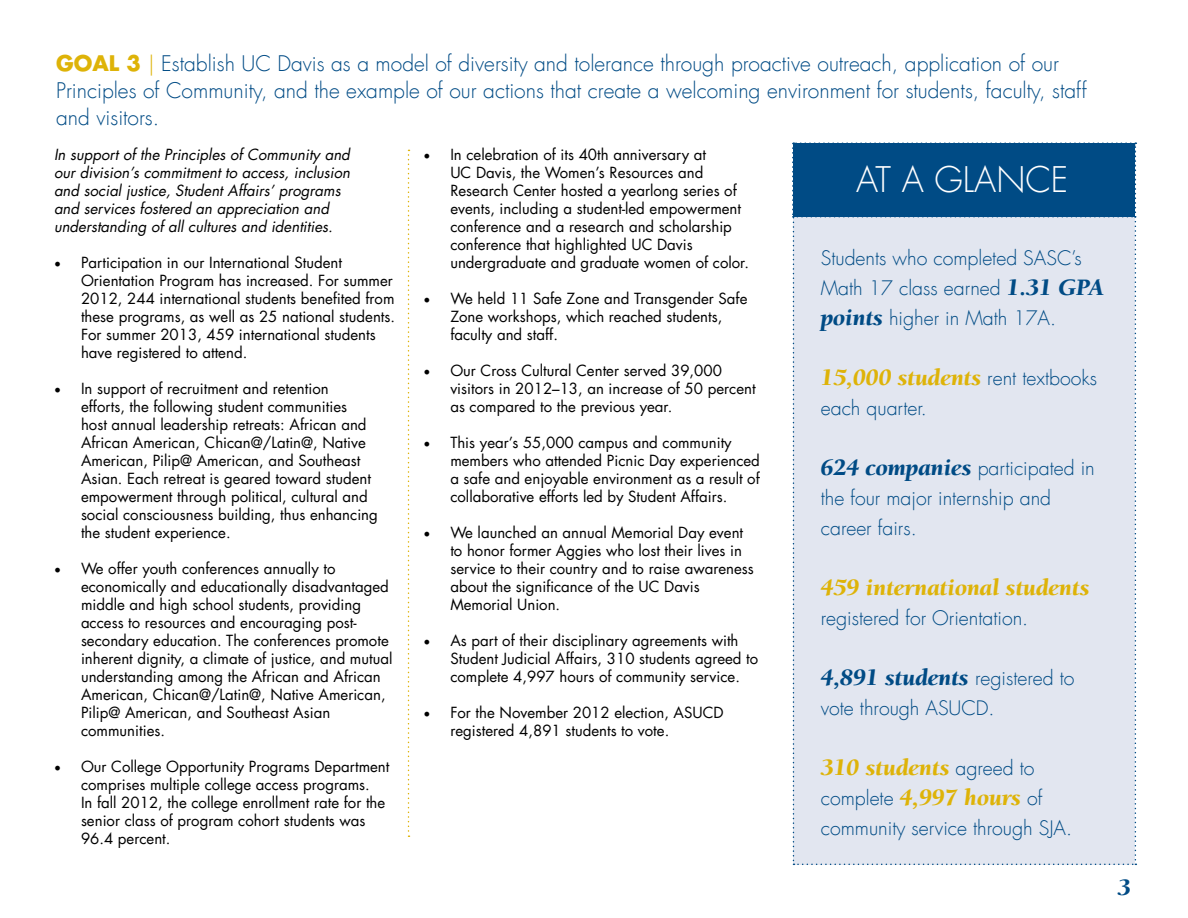
<style>
.page{position:relative;width:1188px;height:918px;background:#fff}
.page>*{position:absolute;margin:0;border:0;box-sizing:border-box;transform-origin:0 0}
.t1{font:300 34.5px "Futura UC Davis";color:#fff}
.t2{font:italic 900 24px "Berkeley UC Davis";color:#deb308}
.t3{font:italic 900 24px "Berkeley UC Davis";color:#004b85}
.t4{font:300 21px/27px "Futura UC Davis";color:#004b85}
.t5{font:300 19.5px/30px "Futura UC Davis";color:#004b85}
.t6{font:15px/18px "Futura UC Davis";color:#000}
.t7{font:italic 15px/18px "Futura UC Davis";color:#000}
.s1{font-weight:700;color:#deb308}
.s2{color:#deb308}
.s3{font-family:"Minion Pro";font-size:18px}
.s4{font-family:"Berkeley UC Davis";font-weight:900;font-style:italic;font-size:24px}
.s5{font-family:"Futura UC Davis";font-weight:300;font-style:normal;font-size:19.5px;color:#004b85}
.s6{font-family:"Futura UC Davis";font-weight:300;font-style:normal;font-size:19.5px}
.s7{font-family:"Berkeley UC Davis";font-weight:900;font-style:italic;font-size:24px;color:#deb308}
</style>
<div class="page">
<svg style="left:792px;top:142px;width:344px;height:723px"></svg>
<svg style="left:408px;top:150px;width:2px;height:687px"></svg>
<p class="t4" style="left:56px;top:51px;width:1032px"><span class="s1">GOAL 3</span> <span class="s2">|</span> Establish UC Davis as a model of diversity and tolerance through proactive outreach, application of our<br>Principles of Community, and the example of our actions that create a welcoming environment for students, faculty, staff and visitors.</p>
<h1 class="t1" style="left:856px;top:158px;width:143px">At a Glance</h1>
<p class="t7" style="left:54px;top:145px;width:298px">In support of the Principles of Community and our division’s commitment to access, inclusion and social justice, Student Affairs’ programs and services fostered an appreciation and understanding of all cultures and identities.</p>
<p class="t6" style="left:81px;top:253px;width:316px;text-indent:-27px"><span class="s3">•</span> Participation in our International Student Orientation Program has increased. For summer 2012, 244 international students benefited from these programs, as well as 25 national students.<br>For summer 2013, 459 international students have registered to attend.</p>
<p class="t6" style="left:81px;top:379px;width:298px;text-indent:-27px"><span class="s3">•</span> In support of recruitment and retention<br>efforts, the following student communities<br>host annual leadership retreats: African and African American, Chican@/Latin@, Native American, Pilip@ American, and Southeast Asian. Each retreat is geared toward student empowerment through political, cultural and social consciousness building, thus enhancing the student experience.</p>
<p class="t6" style="left:81px;top:559px;width:313px;text-indent:-27px"><span class="s3">•</span> We offer youth conferences annually to economically and educationally disadvantaged middle and high school students, providing access to resources and encouraging post&shy;secondary education. The conferences promote inherent dignity, a climate of justice, and mutual understanding among the African and African American, Chican@/Latin@, Native American, Pilip@ American, and Southeast Asian communities.</p>
<p class="t6" style="left:81px;top:757px;width:310px;text-indent:-27px"><span class="s3">•</span> Our College Opportunity Programs Department comprises multiple college access programs.<br>In fall 2012, the college enrollment rate for the senior class of program cohort students was 96.4 percent.</p>
<p class="t6" style="left:450px;top:145px;width:300px;text-indent:-27px"><span class="s3">•</span> In celebration of its 40th anniversary at<br>UC Davis, the Women’s Resources and Research Center hosted a yearlong series of events, including a student-led empowerment conference and a research and scholarship conference that highlighted UC Davis undergraduate and graduate women of color.</p>
<p class="t6" style="left:450px;top:289px;width:299px;text-indent:-27px"><span class="s3">•</span> We held 11 Safe Zone and Transgender Safe<br>Zone workshops, which reached students, faculty and staff.</p>
<p class="t6" style="left:450px;top:361px;width:307px;text-indent:-27px"><span class="s3">•</span> Our Cross Cultural Center served 39,000 visitors in 2012–13, an increase of 50 percent as compared to the previous year.</p>
<p class="t6" style="left:450px;top:433px;width:311px;text-indent:-27px"><span class="s3">•</span> This year’s 55,000 campus and community members who attended Picnic Day experienced a safe and enjoyable environment as a result of collaborative efforts led by Student Affairs.</p>
<p class="t6" style="left:450px;top:523px;width:305px;text-indent:-27px"><span class="s3">•</span> We launched an annual Memorial Day event to honor former Aggies who lost their lives in service to their country and to raise awareness about the significance of the UC Davis Memorial Union.</p>
<p class="t6" style="left:450px;top:631px;width:309px;text-indent:-27px"><span class="s3">•</span> As part of their disciplinary agreements with<br>Student Judicial Affairs, 310 students agreed to complete 4,997 hours of community service.</p>
<p class="t6" style="left:450px;top:703px;width:275px;text-indent:-27px"><span class="s3">•</span> For the November 2012 election, ASUCD registered 4,891 students to vote.</p>
<h3 class="t5" style="left:821px;top:244px;width:285px">Students who completed SASC’s<br>Math 17 class earned <span class="s4">1.31 GPA points</span> higher in Math 17A.</h3>
<h2 class="t2" style="left:821px;top:363px;width:278px">15,000 students <span class="s5">rent textbooks</span></h2>
<h3 class="t5" style="left:821px;top:394px;width:108px">each quarter.</h3>
<h3 class="t5" style="left:821px;top:454px;width:276px"><span class="s4">624 companies</span> participated in the four major internship and career fairs.</h3>
<h2 class="t2" style="left:821px;top:573px;width:270px">459 international students</h2>
<h3 class="t5" style="left:821px;top:604px;width:209px">registered for Orientation.</h3>
<h2 class="t3" style="left:821px;top:663px;width:255px">4,891 students <span class="s6">registered to</span></h2>
<h3 class="t5" style="left:821px;top:694px;width:175px">vote through ASUCD.</h3>
<h2 class="t2" style="left:821px;top:753px;width:215px">310 students <span class="s5">agreed to</span></h2>
<h3 class="t5" style="left:821px;top:784px;width:253px">complete <span class="s7">4,997 hours</span> of community service through SJA.</h3>
<h2 class="t3" style="left:1118px;top:873px;width:14px">3</h2>
</div>
